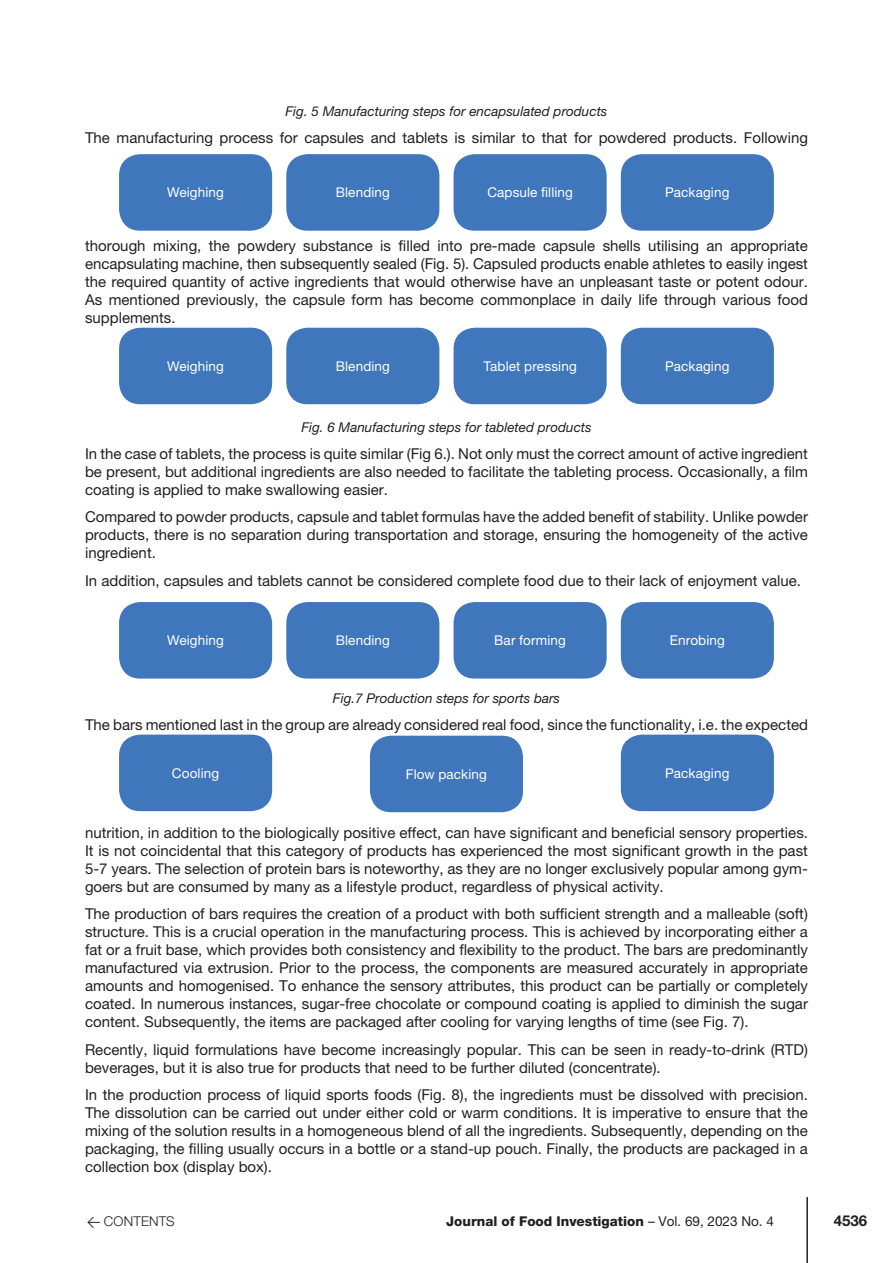
<style>
.page{position:relative;width:893px;height:1263px;background:#fff}
.page>*{position:absolute;margin:0;border:0;box-sizing:border-box;transform-origin:0 0}
.t1{font:15px/18px "Helvetica Neue LT Pro";color:#231f20;text-align:justify}
.t2{font:700 15px "Helvetica Neue LT Pro";color:#231f20}
.t3{font:13.5px "Helvetica Neue LT Pro";letter-spacing:.01em;color:#fff}
.abra{font:italic 13.5px "Helvetica Neue LT Pro";color:#231f20}
.t4{font:800 13.5px "Helvetica Neue LT Pro";color:#231f20}
.t5{font:300 13.5px "Helvetica Neue LT Pro";letter-spacing:.01em;color:#231f20}
.s1{font-family:"WESSLINGDIN";font-weight:400}
.s2{font-weight:400}
</style>
<div class="page">
<hr style="left:806px;top:1197px;width:2px;height:66px;background:#231f20">
<div style="left:119px;top:328px;width:153px;height:76px;background:#4077bc;border-radius:21px"></div>
<div style="left:286px;top:328px;width:153px;height:76px;background:#4077bc;border-radius:21px"></div>
<div style="left:454px;top:328px;width:153px;height:76px;background:#4077bc;border-radius:21px"></div>
<div style="left:621px;top:328px;width:153px;height:76px;background:#4077bc;border-radius:21px"></div>
<div style="left:119px;top:602px;width:153px;height:77px;background:#4077bc;border-radius:21px"></div>
<div style="left:286px;top:602px;width:153px;height:77px;background:#4077bc;border-radius:21px"></div>
<div style="left:454px;top:602px;width:153px;height:77px;background:#4077bc;border-radius:21px"></div>
<div style="left:621px;top:602px;width:153px;height:77px;background:#4077bc;border-radius:21px"></div>
<div style="left:119px;top:735px;width:153px;height:76px;background:#4077bc;border-radius:21px"></div>
<div style="left:370px;top:736px;width:153px;height:76px;background:#4077bc;border-radius:21px"></div>
<div style="left:621px;top:735px;width:153px;height:76px;background:#4077bc;border-radius:21px"></div>
<div style="left:119px;top:154px;width:153px;height:77px;background:#4077bc;border-radius:21px"></div>
<div style="left:286px;top:154px;width:153px;height:77px;background:#4077bc;border-radius:21px"></div>
<div style="left:454px;top:154px;width:153px;height:77px;background:#4077bc;border-radius:21px"></div>
<div style="left:621px;top:154px;width:153px;height:77px;background:#4077bc;border-radius:21px"></div>
<p class="abra" style="left:286px;top:103px;width:323px">Fig. 5 Manufacturing steps for encapsulated products</p>
<p class="t1" style="left:85px;top:129px;width:724px">The manufacturing process for capsules and tablets is similar to that for powdered products. Following</p>
<p class="t3" style="left:167px;top:184px;width:58px">Weighing</p>
<p class="t3" style="left:336px;top:184px;width:56px">Blending</p>
<p class="t3" style="left:487px;top:184px;width:87px">Capsule filling</p>
<p class="t3" style="left:665px;top:184px;width:66px">Packaging</p>
<p class="t1" style="left:85px;top:237px;width:724px">thorough mixing, the powdery substance is filled into pre-made capsule shells utilising an appropriate encapsulating machine, then subsequently sealed (Fig. 5). Capsuled products enable athletes to easily ingest the required quantity of active ingredients that would otherwise have an unpleasant taste or potent odour.<br>As mentioned previously, the capsule form has become commonplace in daily life through various food supplements.</p>
<p class="t3" style="left:167px;top:358px;width:58px">Weighing</p>
<p class="t3" style="left:336px;top:358px;width:56px">Blending</p>
<p class="t3" style="left:483px;top:358px;width:95px">Tablet pressing</p>
<p class="t3" style="left:665px;top:358px;width:66px">Packaging</p>
<p class="abra" style="left:301px;top:419px;width:292px">Fig. 6 Manufacturing steps for tableted products</p>
<p class="t1" style="left:85px;top:444px;width:724px">In the case of tablets, the process is quite similar (Fig 6.). Not only must the correct amount of active ingredient be present, but additional ingredients are also needed to facilitate the tableting process. Occasionally, a film coating is applied to make swallowing easier.</p>
<p class="t1" style="left:85px;top:508px;width:724px">Compared to powder products, capsule and tablet formulas have the added benefit of stability. Unlike powder products, there is no separation during transportation and storage, ensuring the homogeneity of the active ingredient.</p>
<p class="t1" style="left:85px;top:571px;width:718px">In addition, capsules and tablets cannot be considered complete food due to their lack of enjoyment value.</p>
<p class="t3" style="left:167px;top:632px;width:58px">Weighing</p>
<p class="t3" style="left:336px;top:632px;width:56px">Blending</p>
<p class="t3" style="left:494px;top:632px;width:73px">Bar forming</p>
<p class="t3" style="left:670px;top:632px;width:56px">Enrobing</p>
<p class="abra" style="left:333px;top:690px;width:229px">Fig.7 Production steps for sports bars</p>
<p class="t1" style="left:85px;top:715px;width:724px">The bars mentioned last in the group are already considered real food, since the functionality, i.e. the expected</p>
<p class="t3" style="left:172px;top:765px;width:49px">Cooling</p>
<p class="t3" style="left:406px;top:766px;width:82px">Flow packing</p>
<p class="t3" style="left:665px;top:765px;width:66px">Packaging</p>
<p class="t1" style="left:85px;top:823px;width:724px">nutrition, in addition to the biologically positive effect, can have significant and beneficial sensory properties.<br>It is not coincidental that this category of products has experienced the most significant growth in the past 5-7 years. The selection of protein bars is noteworthy, as they are no longer exclusively popular among gym&shy;goers but are consumed by many as a lifestyle product, regardless of physical activity.</p>
<p class="t1" style="left:85px;top:905px;width:724px">The production of bars requires the creation of a product with both sufficient strength and a malleable (soft) structure. This is a crucial operation in the manufacturing process. This is achieved by incorporating either a fat or a fruit base, which provides both consistency and flexibility to the product. The bars are predominantly manufactured via extrusion. Prior to the process, the components are measured accurately in appropriate amounts and homogenised. To enhance the sensory attributes, this product can be partially or completely coated. In numerous instances, sugar-free chocolate or compound coating is applied to diminish the sugar content. Subsequently, the items are packaged after cooling for varying lengths of time (see Fig. 7).</p>
<p class="t1" style="left:85px;top:1040px;width:724px">Recently, liquid formulations have become increasingly popular. This can be seen in ready-to-drink (RTD) beverages, but it is also true for products that need to be further diluted (concentrate).</p>
<p class="t1" style="left:85px;top:1085px;width:724px">In the production process of liquid sports foods (Fig. 8), the ingredients must be dissolved with precision.<br>The dissolution can be carried out under either cold or warm conditions. It is imperative to ensure that the mixing of the solution results in a homogeneous blend of all the ingredients. Subsequently, depending on the packaging, the filling usually occurs in a bottle or a stand-up pouch. Finally, the products are packaged in a collection box (display box).</p>
<p class="t5" style="left:87px;top:1213px;width:90px"><span class="s1">←</span> CONTENTS</p>
<p class="t4" style="left:446px;top:1213px;width:329px">Journal of Food Investigation <span class="s2">– Vol. 69, 2023 No. 4</span></p>
<p class="t2" style="left:834px;top:1211px;width:35px">4536</p>
</div>
